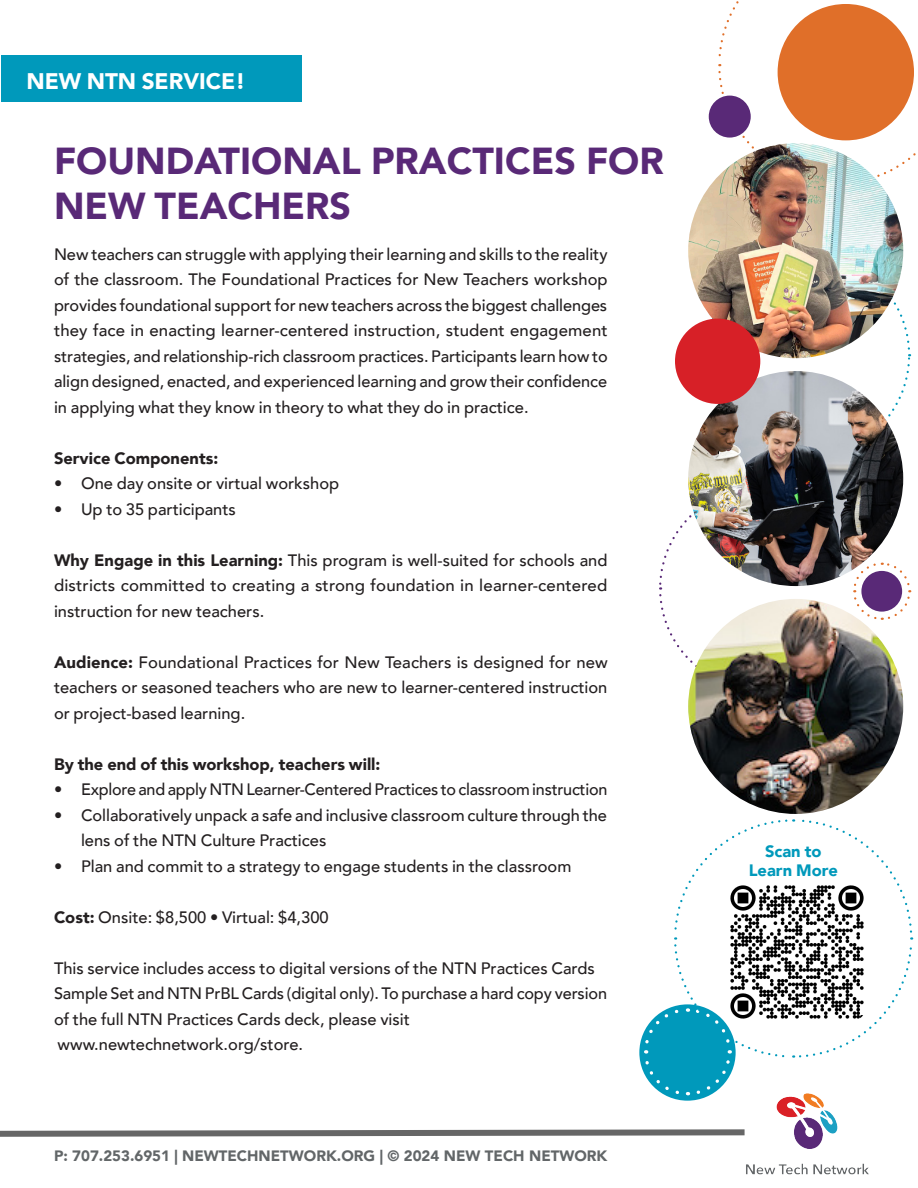
<style>
.page{position:relative;width:918px;height:1188px;background:#fff}
.page>*{position:absolute;margin:0;border:0;box-sizing:border-box;transform-origin:0 0}
.t1{font:900 37.5px/45px "Avenir";color:#592977}
.t2{font:900 22.5px "Avenir";color:#fff}
.t3{font:500 16.5px/25.5px "Avenir";color:#231f20;text-align:justify}
.t4{font:900 16.5px "Avenir";color:#231f20}
.t5{font:900 16.5px "Avenir";color:#09b}
.t6{font:900 15px "Avenir";color:#626668}
.s1{font-weight:900}
</style>
<div class="page">
<svg style="left:0;top:1129px;width:740px;height:8px"></svg>
<img style="left:740px;top:1097px;width:129px;height:78px">
<div style="left:1px;top:55px;width:300px;height:47px;background:#09b"></div>
<svg style="left:717px;top:1px;width:199px;height:184px"></svg>
<div style="left:778px;top:4px;width:136px;height:136px;background:#e06f29;border-radius:50%"></div>
<svg style="left:704px;top:252px;width:207px;height:207px"></svg>
<svg style="left:659px;top:512px;width:71px;height:171px"></svg>
<img style="left:688px;top:599px;width:215px;height:215px;border-radius:108px">
<img style="left:688px;top:371px;width:215px;height:215px;border-radius:108px">
<svg style="left:642px;top:819px;width:271px;height:278px"></svg>
<img style="left:688px;top:143px;width:215px;height:215px;border-radius:108px">
<div style="left:675px;top:319px;width:85px;height:85px;background:#d72027;border-radius:50%"></div>
<svg style="left:852px;top:561px;width:60px;height:60px"></svg>
<div style="left:861px;top:571px;width:41px;height:41px;background:#592977;border-radius:50%"></div>
<img style="left:723px;top:878px;width:148px;height:148px">
<div style="left:709px;top:96px;width:42px;height:42px;background:#592977;border-radius:50%"></div>
<p class="t2" style="left:26px;top:61px;width:221px">NEW NTN SERVICE!</p>
<p class="t1" style="left:54px;top:137px;width:611px">FOUNDATIONAL PRACTICES FOR<br>NEW TEACHERS</p>
<p class="t3" style="left:54px;top:240px;width:555px">New teachers can struggle with applying their learning and skills to the reality of the classroom. The Foundational Practices for New Teachers workshop provides foundational support for new teachers across the biggest challenges they face in enacting learner-centered instruction, student engagement strategies, and relationship-rich classroom practices. Participants learn how to align designed, enacted, and experienced learning and grow their confidence in applying what they know in theory to what they do in practice.</p>
<p class="t4" style="left:54px;top:444px;width:166px">Service Components:</p>
<p class="t3" style="left:54px;top:470px;width:287px">• One day onsite or virtual workshop</p>
<p class="t3" style="left:54px;top:495px;width:183px">• Up to 35 participants</p>
<p class="t3" style="left:54px;top:546px;width:555px"><span class="s1">Why Engage in this Learning:</span> This program is well-suited for schools and districts committed to creating a strong foundation in learner-centered instruction for new teachers.</p>
<p class="t3" style="left:54px;top:648px;width:555px"><span class="s1">Audience:</span> Foundational Practices for New Teachers is designed for new teachers or seasoned teachers who are new to learner-centered instruction or project-based learning.</p>
<p class="t4" style="left:54px;top:750px;width:328px">By the end of this workshop, teachers will:</p>
<p class="t3" style="left:54px;top:776px;width:555px">• Explore and apply NTN Learner-Centered Practices to classroom instruction</p>
<p class="t3" style="left:81px;top:801px;width:528px;text-indent:-27px">• Collaboratively unpack a safe and inclusive classroom culture through the lens of the NTN Culture Practices</p>
<p class="t3" style="left:54px;top:852px;width:519px">• Plan and commit to a strategy to engage students in the classroom</p>
<p class="t3" style="left:54px;top:903px;width:276px"><span class="s1">Cost:</span> Onsite: $8,500 • Virtual: $4,300</p>
<p class="t3" style="left:54px;top:954px;width:542px">This service includes access to digital versions of the NTN Practices Cards</p>
<p class="t3" style="left:54px;top:980px;width:555px">Sample Set and NTN PrBL Cards (digital only). To purchase a hard copy version of the full NTN Practices Cards deck, please visit</p>
<p class="t3" style="left:58px;top:1031px;width:247px">www.newtechnetwork.org/store.</p>
<p class="t6" style="left:54px;top:1143px;width:555px">P: 707.253.6951 | NEWTECHNETWORK.ORG | © 2024 NEW TECH NETWORK</p>
<p class="t5" style="left:765px;top:837px;width:58px">Scan to</p>
<p class="t5" style="left:749px;top:857px;width:91px">Learn More</p>
</div>
